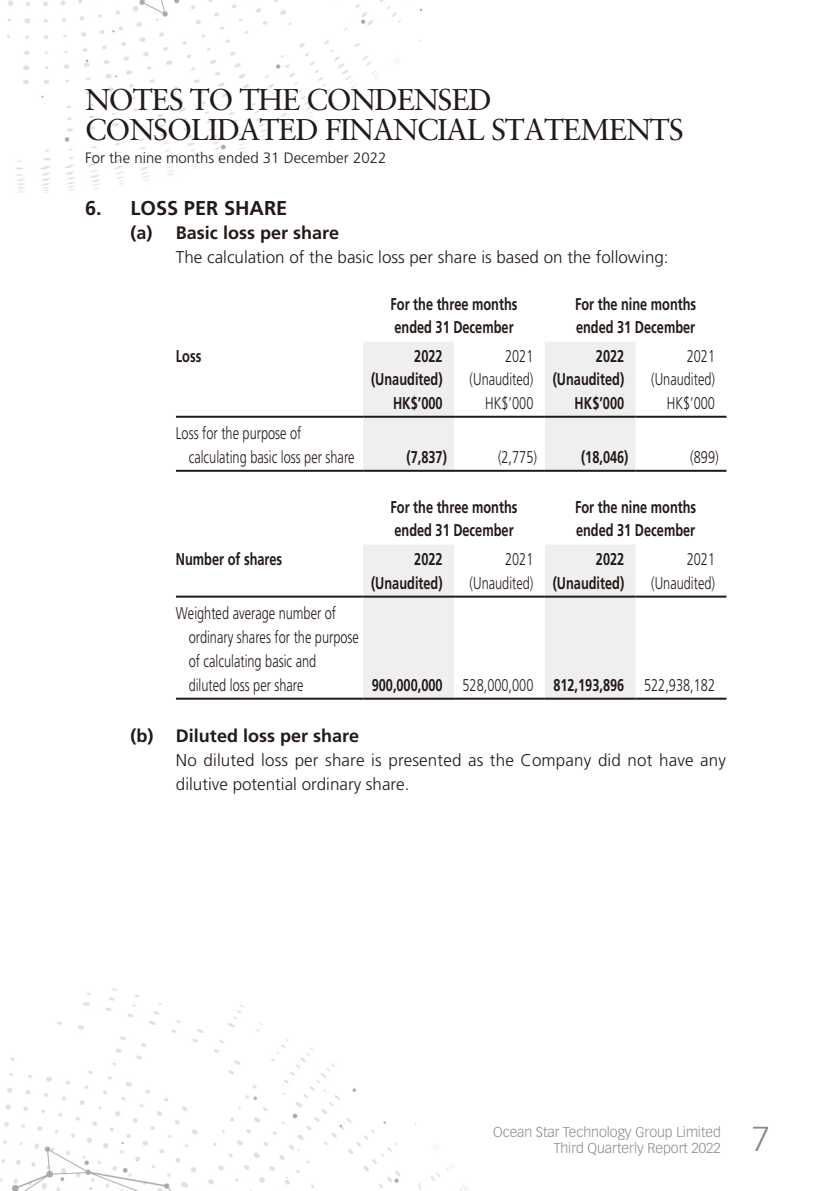
<style>
.page{position:relative;width:840px;height:1191px;background:#fff}
.page>*{position:absolute;margin:0;border:0;box-sizing:border-box;transform-origin:0 0}
.t1{font:300 34px "Vectora LT Std";color:#898989}
.t2{font:30px/30px "Sabon LT Std";letter-spacing:-.04em;color:#231916}
.t3{font:700 20px "Frutiger LT Std";color:#231916}
.t4{font:700 18px "Frutiger LT Std";color:#231916}
.t5{font:700 17px/23px "Frutiger LT Std";color:#231916;scale:.75 1}
.t6{font:300 17px/24px "Frutiger LT Std";color:#231916;scale:.75 1}
.t7{font:300 17px/24px "Frutiger LT Std";color:#231916}
.t8{font:300 15px "Frutiger LT Std";color:#231916}
.t9{font:300 14px/16px "Vectora LT Std";color:#898989;text-align:right}
.s1{font-weight:700}
.s2{font-weight:300}
</style>
<div class="page">
<img style="left:7px;top:0;width:416px;height:193px">
<img style="left:0;top:988px;width:469px;height:203px">
<svg style="left:363px;top:342px;width:272px;height:128px"></svg>
<hr style="left:176px;top:416px;width:187px;height:2px;background:#231916">
<hr style="left:363px;top:416px;width:91px;height:2px;background:#231916">
<hr style="left:454px;top:416px;width:90px;height:2px;background:#231916">
<hr style="left:544px;top:416px;width:91px;height:2px;background:#231916">
<hr style="left:635px;top:416px;width:91px;height:2px;background:#231916">
<hr style="left:176px;top:470px;width:187px;height:2px;background:#231916">
<hr style="left:363px;top:470px;width:91px;height:2px;background:#231916">
<hr style="left:454px;top:470px;width:90px;height:2px;background:#231916">
<hr style="left:544px;top:470px;width:91px;height:2px;background:#231916">
<hr style="left:635px;top:470px;width:91px;height:2px;background:#231916">
<svg style="left:363px;top:545px;width:272px;height:152px;fill:#efeff0"></svg>
<hr style="left:176px;top:595px;width:187px;height:2px;background:#231916">
<hr style="left:363px;top:595px;width:91px;height:2px;background:#231916">
<hr style="left:454px;top:595px;width:90px;height:2px;background:#231916">
<hr style="left:544px;top:595px;width:91px;height:2px;background:#231916">
<hr style="left:635px;top:595px;width:91px;height:2px;background:#231916">
<hr style="left:176px;top:697px;width:187px;height:2px;background:#231916">
<hr style="left:363px;top:697px;width:91px;height:2px;background:#231916">
<hr style="left:454px;top:697px;width:90px;height:2px;background:#231916">
<hr style="left:544px;top:697px;width:91px;height:2px;background:#231916">
<hr style="left:635px;top:697px;width:91px;height:2px;background:#231916">
<h2 class="t2" style="left:85px;top:84px;width:599px">NOTES TO THE CONDENSED<br>CONSOLIDATED FINANCIAL STATEMENTS</h2>
<p class="t8" style="left:85px;top:150px;width:302px">For the nine months ended 31 December 2022</p>
<p class="t3" style="left:85px;top:196px;width:204px">6. LOSS PER SHARE</p>
<p class="t4" style="left:130px;top:222px;width:210px">(a) Basic loss per share</p>
<p class="t7" style="left:176px;top:245px;width:494px">The calculation of the basic loss per share is based on the following:</p>
<p class="t5" style="left:390px;top:293px;width:171px">For the three months ended 31 December</p>
<p class="t5" style="left:574px;top:293px;width:163px">For the nine months ended 31 December</p>
<p class="t5" style="left:176px;top:344px;width:35px">Loss</p>
<p class="t5" style="left:414px;top:344px;width:39px">2022</p>
<p class="t6" style="left:505px;top:344px;width:39px">2021</p>
<p class="t5" style="left:595px;top:344px;width:39px">2022</p>
<p class="t6" style="left:686px;top:344px;width:39px">2021</p>
<p class="t5" style="left:371px;top:367px;width:97px">(Unaudited)</p>
<p class="t6" style="left:469px;top:367px;width:207px">(Unaudited) <span class="s1">(Unaudited)</span></p>
<p class="t6" style="left:651px;top:367px;width:87px">(Unaudited)</p>
<p class="t5" style="left:393px;top:391px;width:68px">HK$’000</p>
<p class="t6" style="left:485px;top:391px;width:66px">HK$’000</p>
<p class="t5" style="left:574px;top:391px;width:68px">HK$’000</p>
<p class="t6" style="left:666px;top:391px;width:66px">HK$’000</p>
<p class="t6" style="left:188px;top:421px;width:223px;text-indent:-13px">Loss for the purpose of calculating basic loss per share</p>
<p class="t5" style="left:406px;top:445px;width:55px">(7,837)</p>
<p class="t6" style="left:497px;top:445px;width:53px">(2,775)</p>
<p class="t5" style="left:580px;top:445px;width:65px">(18,046)</p>
<p class="t6" style="left:689px;top:445px;width:39px">(899)</p>
<p class="t5" style="left:390px;top:496px;width:171px">For the three months ended 31 December</p>
<p class="t5" style="left:574px;top:496px;width:163px">For the nine months ended 31 December</p>
<p class="t5" style="left:176px;top:547px;width:143px">Number of shares</p>
<p class="t5" style="left:414px;top:547px;width:39px">2022</p>
<p class="t6" style="left:505px;top:547px;width:39px">2021</p>
<p class="t5" style="left:595px;top:547px;width:39px">2022</p>
<p class="t6" style="left:686px;top:547px;width:39px">2021</p>
<p class="t5" style="left:371px;top:571px;width:97px">(Unaudited)</p>
<p class="t6" style="left:469px;top:571px;width:207px">(Unaudited) <span class="s1">(Unaudited)</span></p>
<p class="t6" style="left:651px;top:571px;width:87px">(Unaudited)</p>
<p class="t6" style="left:188px;top:601px;width:228px;text-indent:-13px">Weighted average number of ordinary shares for the purpose of calculating basic and<br>diluted loss per share</p>
<p class="t5" style="left:371px;top:673px;width:459px">900,000,000 <span class="s2">528,000,000</span> 812,193,896 <span class="s2">522,938,182</span></p>
<p class="t4" style="left:130px;top:725px;width:230px">(b) Diluted loss per share</p>
<p class="t7" style="left:176px;top:748px;width:551px">No diluted loss per share is presented as the Company did not have any dilutive potential ordinary share.</p>
<p class="t9" style="left:493px;top:1124px;width:229px">Ocean Star Technology Group Limited<br>Third Quarterly Report 2022</p>
<h1 class="t1" style="left:751px;top:1119px;width:19px">7</h1>
</div>
